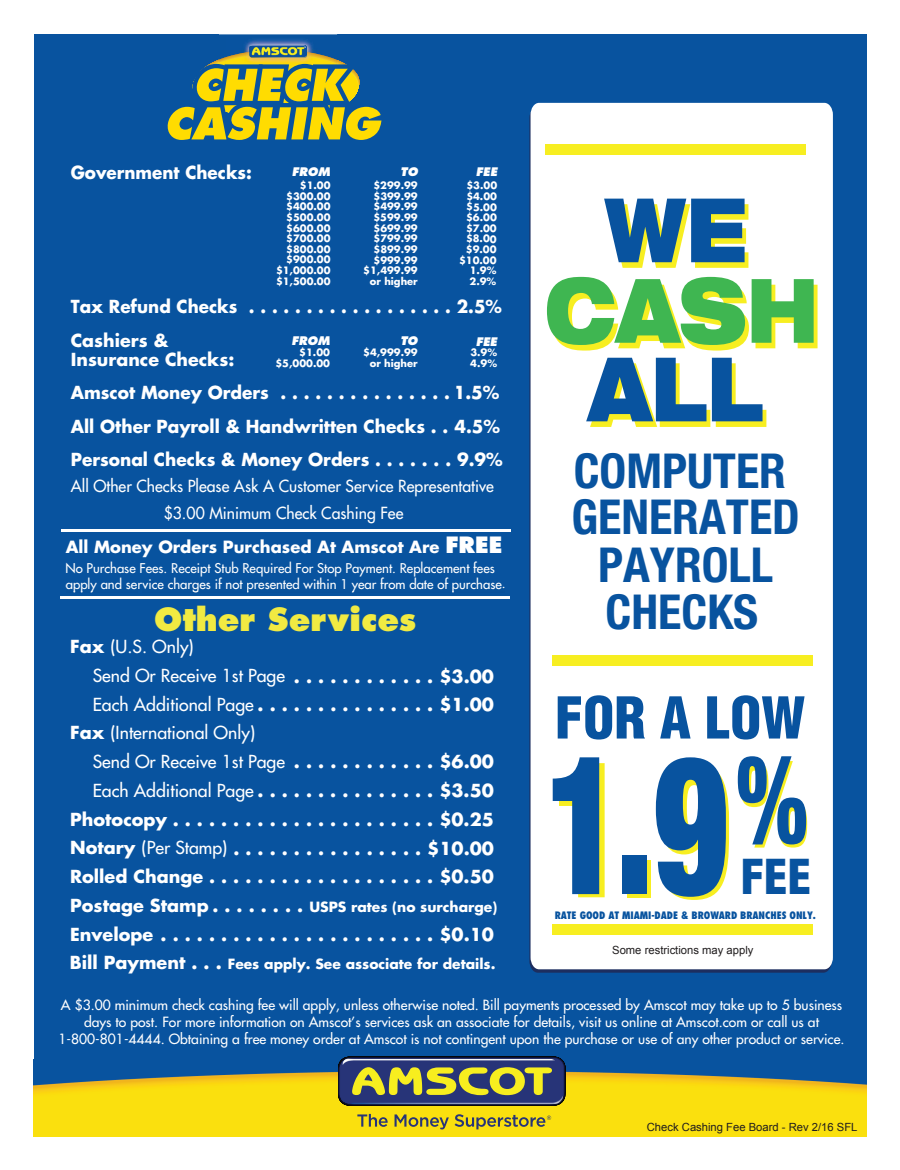
<style>
.page{position:relative;width:900px;height:1170px;background:#fff}
.page>*{position:absolute;margin:0;border:0;box-sizing:border-box;transform-origin:0 0}
.t1{font:900 condensed 119.88px "Helvetica Neue";color:#f7ee21;scale:.75 1}
.t2{font:900 condensed 56.25px "Helvetica";color:#08539f}
.t3{font:700 condensed 48.19px/47px "Helvetica Neue";color:#08539f;text-align:center}
.t4{font:900 condensed 47px "Helvetica";color:#08539f}
.t5{font:800 31.25px "Futura";color:#f1ea42}
.t6{font:700 17.5px/33.8px "Futura";color:#fff}
.t7{font:17.5px "Futura";color:#fff}
.t8{font:700 17.5px "Futura";color:#fff;scale:.96 1}
.t9{font:700 16.38px "Futura";color:#fff}
.t10{font:16.25px "Futura";color:#fff}
.t11{font:13.75px/16.9px "Futura";color:#fff;text-align:center}
.t12{font:700 13.75px "Futura";color:#fff}
.t13{font:13.12px/16.2px "Futura";color:#fff}
.t14{font:italic 800 11.56px "Futura";color:#fff}
.t15{font:11.25px "Arial";color:#201d1e}
.t16{font:800 condensed 10px "Futura";letter-spacing:-.005em;color:#08539f}
.t17{font:700 9.94px/10.7px "Futura";color:#fff;text-align:right}
.s1{font-weight:800;font-size:21.88px}
.s2{color:#fbfcfd}
.s3{font-weight:700}
.s4{font-weight:400}
.s5{font-size:17.5px}
</style>
<div class="page">
<div style="left:34px;top:35px;width:832px;height:1101px;background:#08539f"></div>
<img style="left:34px;top:1065px;width:832px;height:71px">
<hr style="left:61px;top:529px;width:450px;height:3px;background:#fff">
<hr style="left:60px;top:596px;width:450px;height:3px;background:#fff">
<div style="left:531px;top:103px;width:302px;height:866px;background:#fff"></div>
<svg style="left:604px;top:199px;width:144px;height:69px"></svg>
<svg style="left:547px;top:277px;width:271px;height:74px;background:#90d27b"></svg>
<svg style="left:586px;top:358px;width:180px;height:69px"></svg>
<div style="left:546px;top:145px;width:260px;height:10px;background:#f7ee21"></div>
<div style="left:553px;top:655px;width:260px;height:11px;background:#f7ee21"></div>
<div style="left:627px;top:860px;width:24px;height:37px;background:linear-gradient(to right,#f7ee21,#f7ee21)"></div>
<svg style="left:553px;top:757px;width:52px;height:140px"></svg>
<div style="left:622px;top:856px;width:24px;height:38px;background:#08539f"></div>
<svg style="left:656px;top:757px;width:73px;height:143px"></svg>
<svg style="left:738px;top:756px;width:68px;height:88px"></svg>
<div style="left:553px;top:924px;width:260px;height:11px;background:#f7ee21"></div>
<img style="left:219px;top:59px;width:118px;height:1px">
<img style="left:219px;top:60px;width:118px;height:1px">
<img style="left:226px;top:34px;width:105px;height:18px">
<img style="left:243px;top:52px;width:70px;height:1px">
<img style="left:238px;top:53px;width:79px;height:1px">
<img style="left:234px;top:54px;width:87px;height:1px">
<img style="left:230px;top:55px;width:96px;height:1px">
<img style="left:226px;top:56px;width:105px;height:8px">
<svg style="left:167px;top:64px;width:215px;height:76px"></svg>
<img style="left:249px;top:45px;width:58px;height:13px">
<svg style="left:338px;top:1057px;width:227px;height:49px;background:#656c5e"></svg>
<svg style="left:357px;top:1114px;width:31px;height:13px"></svg>
<svg style="left:395px;top:1114px;width:54px;height:15px"></svg>
<svg style="left:455px;top:1114px;width:96px;height:15px"></svg>
<p class="t8" style="left:71px;top:161px;width:190px">Government Checks:</p>
<p class="t14" style="left:292px;top:164px;width:40px">FROM</p>
<p class="t17" style="left:276px;top:179px;width:56px">$1.00 $300.00 $400.00 $500.00 $600.00 $700.00 $800.00 $900.00 $1,000.00 $1,500.00</p>
<p class="t14" style="left:400px;top:164px;width:19px">TO</p>
<p class="t17" style="left:363px;top:180px;width:56px">$299.99 $399.99 $499.99 $599.99 $699.99 $799.99 $899.99 $999.99 $1,499.99 or higher</p>
<p class="t14" style="left:476px;top:165px;width:23px">FEE</p>
<p class="t17" style="left:459px;top:180px;width:40px">$3.00 $4.00 $5.00 $6.00 $7.00 $8.00 $9.00 $10.00<br>1.9%<br>2.9%</p>
<p class="t8" style="left:71px;top:295px;width:451px">Tax Refund Checks . . . . . . . . . . . . . . . . . . 2.5%</p>
<p class="t6" style="left:71px;top:331px;width:165px;line-height:18.8px">Cashiers &amp;<br>Insurance Checks:</p>
<p class="t14" style="left:291px;top:334px;width:40px">FROM</p>
<p class="t17" style="left:275px;top:347px;width:56px">$1.00 $5,000.00</p>
<p class="t14" style="left:400px;top:334px;width:19px">TO</p>
<p class="t17" style="left:363px;top:347px;width:56px">$4,999.99 or higher</p>
<p class="t14" style="left:476px;top:334px;width:23px">FEE</p>
<p class="t17" style="left:470px;top:347px;width:28px;text-align:left">3.9%<br>4.9%</p>
<p class="t6" style="left:71px;top:375px;width:434px">Amscot Money Orders . . . . . . . . . . . . . . . 1.5%<br>All Other Payroll &amp; Handwritten Checks . . 4.5%<br>Personal Checks &amp; Money Orders . . . . . . . 9.9%</p>
<p class="t10" style="left:71px;top:476px;width:424px">All Other Checks Please Ask A Customer Service Representative</p>
<p class="t10" style="left:164px;top:503px;width:241px">$3.00 Minimum Check Cashing Fee</p>
<p class="t9" style="left:66px;top:536px;width:438px">All Money Orders Purchased At Amscot Are <span class="s1">FREE</span></p>
<p class="t13" style="left:65px;top:560px;width:442px">No Purchase Fees. Receipt Stub Required For Stop Payment. Replacement fees a<span class="s2">pp</span>l<span class="s2">y</span> and service char<span class="s2">g</span>es if not <span class="s2">p</span>resented within 1 <span class="s2">y</span>ear from date of <span class="s2">p</span>urchase<span class="s2">.</span></p>
<h3 class="t5" style="left:154px;top:599px;width:263px">Other Services</h3>
<p class="t7" style="left:70px;top:636px;width:125px"><span class="s3">Fax</span> (U.S. Only)</p>
<p class="t7" style="left:93px;top:665px;width:194px">Send Or Receive 1st Page</p>
<p class="t6" style="left:93px;top:688px;width:403px"><span class="s4">Each Additional Page</span> . . . . . . . . . . . . . . . $1.00</p>
<p class="t7" style="left:70px;top:722px;width:186px"><span class="s3">Fax</span> (International Only)</p>
<p class="t7" style="left:93px;top:751px;width:194px">Send Or Receive 1st Page</p>
<p class="t6" style="left:93px;top:773px;width:403px"><span class="s4">Each Additional Page</span> . . . . . . . . . . . . . . . $3.50</p>
<p class="t6" style="left:70px;top:802px;width:425px">Photocopy . . . . . . . . . . . . . . . . . . . . . . $0.25</p>
<p class="t6" style="left:70px;top:831px;width:425px">Notary <span class="s4">(Per Stamp)</span> . . . . . . . . . . . . . . . . $10.00</p>
<p class="t6" style="left:70px;top:860px;width:425px">Rolled Change . . . . . . . . . . . . . . . . . . . $0.50</p>
<p class="t6" style="left:70px;top:888px;width:140px">Postage Stamp</p>
<p class="t6" style="left:70px;top:917px;width:425px">Envelope . . . . . . . . . . . . . . . . . . . . . . . $0.10</p>
<p class="t6" style="left:294px;top:659px;width:202px">. . . . . . . . . . . . $3.00</p>
<p class="t6" style="left:294px;top:745px;width:202px">. . . . . . . . . . . . $6.00</p>
<p class="t12" style="left:212px;top:898px;width:286px"><span class="s5">. . . . . . . .</span> USPS rates (no surcharge)</p>
<p class="t12" style="left:70px;top:955px;width:427px"><span class="s5">Bill Payment . . .</span> Fees apply. See associate for details.</p>
<h3 class="t3" style="left:571px;top:447px;width:230px">COMPUTER<br>GENERATED<br>PAYROLL<br>CHECKS</h3>
<h2 class="t2" style="left:555px;top:682px;width:252px">FOR A LOW</h2>
<h1 class="t1" style="left:739px;top:729px;width:95px">%</h1>
<h3 class="t4" style="left:741px;top:847px;width:72px">FEE</h3>
<p class="t16" style="left:555px;top:909px;width:263px">RATE GOOD AT MIAMI-DADE &amp; BROWARD BRANCHES ONLY.</p>
<p class="t15" style="left:612px;top:944px;width:143px">Some restrictions may apply</p>
<p class="t11" style="left:59px;top:996px;width:787px">A $3.00 minimum check cashing fee will apply, unless otherwise noted. Bill payments processed by Amscot may take up to 5 business days to post. For more information on Amscot’s services ask an associate for details, visit us online at Amscot.com or call us at<br>1-800-801-4444. Obtaining a free money order at Amscot is not contingent upon the purchase or use of any other product or service.</p>
<p class="t15" style="left:647px;top:1121px;width:212px">Check Cashing Fee Board - Rev 2/ 6 SFL</p>
<p class="t15" style="left:816px;top:1121px;width:41px">11/2012</p>
</div>
